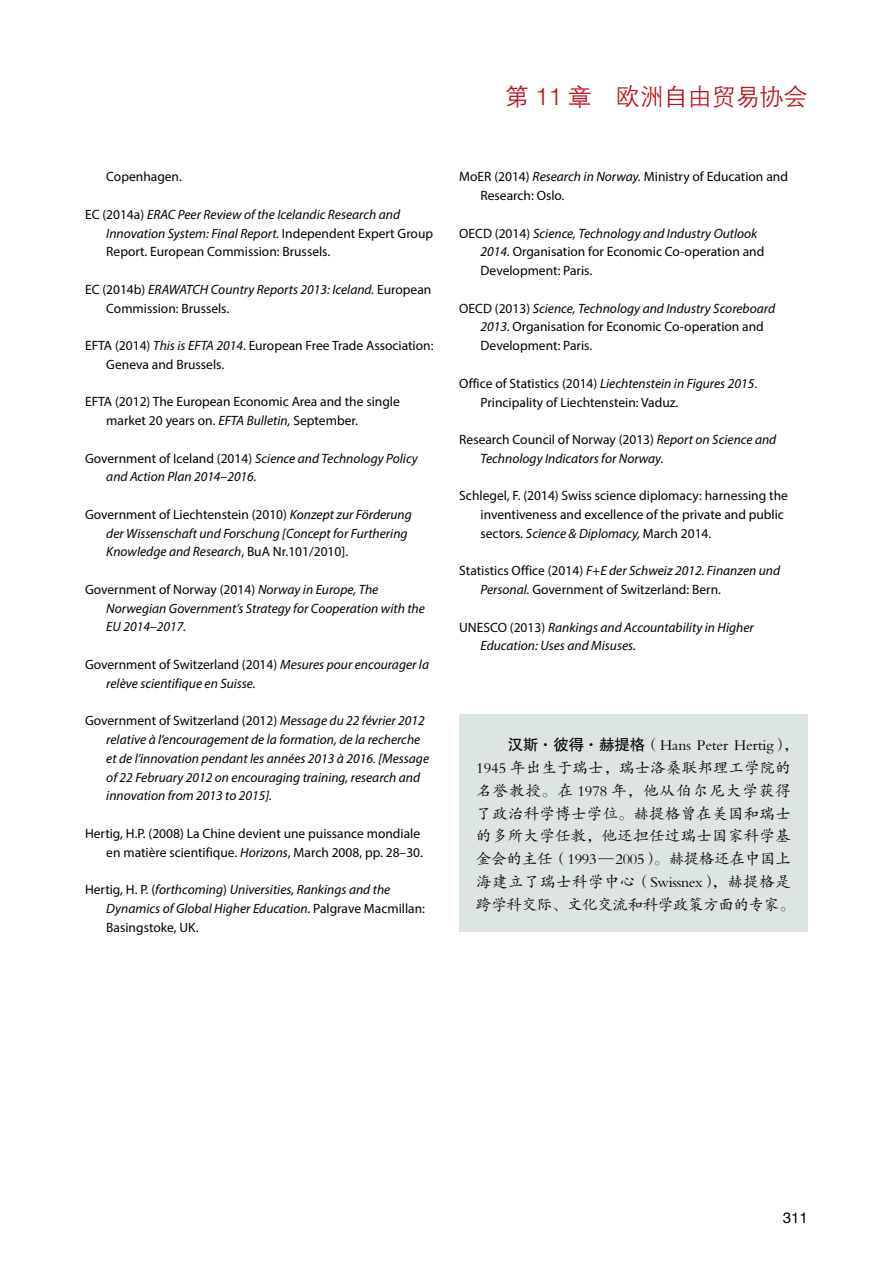
<style>
.page{position:relative;width:893px;height:1263px;background:#fff}
.page>*{position:absolute;margin:0;border:0;box-sizing:border-box;transform-origin:0 0}
.t1{font:24px "FZZDXK GBK1 0";color:#bc121a}
.t2{font:15.45px/22.8px "FZKTK GBK1 0";letter-spacing:.01em;color:#000}
.t3{font:15px "FZHTK GBK1 0";color:#000}
.t4{font:italic 13.5px/18.8px "Myriad Pro";color:#000}
.t5{font:13.5px/18.8px "Myriad Pro";color:#000}
.s1{font-style:normal}
.s2{font-style:italic}
.s3{font-family:"FZHTK GBK1 0"}
</style>
<div class="page">
<div style="left:459px;top:714px;width:349px;height:217px;background:#dce4e4"></div>
<p class="t5" style="left:106px;top:167px;width:77px">Copenhagen.</p>
<p class="t4" style="left:106px;top:205px;width:328px;text-indent:-21px"><span class="s1">EC (2014a)</span> ERAC Peer Review of the Icelandic Research and<br>Innovation System: Final Report. <span class="s1">Independent Expert Group<br>Report. European Commission: Brussels.</span></p>
<p class="t5" style="left:106px;top:280px;width:327px;text-indent:-21px">EC (2014b) <span class="s2">ERAWATCH Country Reports 2013: Iceland.</span> European<br>Commission: Brussels.</p>
<p class="t5" style="left:106px;top:336px;width:329px;text-indent:-21px">EFTA (2014) <span class="s2">This is EFTA 2014</span>. European Free Trade Association:<br>Geneva and Brussels.</p>
<p class="t5" style="left:106px;top:392px;width:295px;text-indent:-21px">EFTA (2012) The European Economic Area and the single market 20 years on. <span class="s2">EFTA Bulletin,</span> September.</p>
<p class="t4" style="left:106px;top:449px;width:313px;text-indent:-21px"><span class="s1">Government of Iceland (2014)</span> Science and Technology Policy and Action Plan 2014<span class="s1">–</span>2016.</p>
<p class="t4" style="left:106px;top:505px;width:307px;text-indent:-21px"><span class="s1">Government of Liechtenstein (2010)</span> Konzept zur Förderung der Wissenschaft und Forschung [Concept for Furthering<br>Knowledge and Research<span class="s1">, BuA Nr.101/2010].</span></p>
<p class="t4" style="left:106px;top:580px;width:320px;text-indent:-21px"><span class="s1">Government of Norway (2014)</span> Norway in Europe, The<br>Norwegian Government’s Strategy for Cooperation with the<br>EU 2014<span class="s1">–</span>2017.</p>
<p class="t4" style="left:106px;top:655px;width:324px;text-indent:-21px"><span class="s1">Government of Switzerland (2014)</span> Mesures pour encourager la relève scientifique en Suisse.</p>
<p class="t4" style="left:106px;top:711px;width:324px;text-indent:-21px"><span class="s1">Government of Switzerland (2012)</span> Message du 22 février 2012 relative à l’encouragement de la formation, de la recherche et de l’innovation pendant les années 2013 à 2016. [Message of 22 February 2012 on encouraging training, research and innovation from 2013 to 2015].</p>
<p class="t5" style="left:85px;top:824px;width:339px;text-align:right">Hertig, H.P. (2008) La Chine devient une puissance mondiale en matière scientifique. <span class="s2">Horizons</span>, March 2008, pp. 28–30.</p>
<p class="t4" style="left:106px;top:880px;width:320px;text-indent:-21px"><span class="s1">Hertig, H. P. (</span>forthcoming<span class="s1">)</span> Universities, Rankings and the<br>Dynamics of Global Higher Education<span class="s1">. Palgrave Macmillan:<br>Basingstoke, UK.</span></p>
<h1 class="t1" style="left:505px;top:84px;width:304px">第 11 章 欧洲自由贸易协会</h1>
<p class="t5" style="left:480px;top:167px;width:309px;text-indent:-21px">MoER (2014) <span class="s2">Research in Norway.</span> Ministry of Education and<br>Research: Oslo.</p>
<p class="t5" style="left:480px;top:224px;width:285px;text-indent:-21px">OECD (2014) <span class="s2">Science, Technology and Industry Outlook<br>2014.</span> Organisation for Economic Co-operation and<br>Development: Paris.</p>
<p class="t5" style="left:480px;top:299px;width:296px;text-indent:-21px">OECD (2013) <span class="s2">Science, Technology and Industry Scoreboard<br>2013.</span> Organisation for Economic Co-operation and<br>Development: Paris.</p>
<p class="t5" style="left:480px;top:374px;width:278px;text-indent:-21px">Office of Statistics (2014) <span class="s2">Liechtenstein in Figures 2015</span>.<br>Principality of Liechtenstein: Vaduz.</p>
<p class="t4" style="left:480px;top:430px;width:297px;text-indent:-21px"><span class="s1">Research Council of Norway (2013)</span> Report on Science and<br>Technology Indicators for Norway.</p>
<p class="t5" style="left:480px;top:486px;width:309px;text-indent:-21px">Schlegel, F. (2014) Swiss science diplomacy: harnessing the inventiveness and excellence of the private and public sectors. <span class="s2">Science &amp; Diplomacy,</span> March 2014.</p>
<p class="t5" style="left:480px;top:561px;width:301px;text-indent:-21px">Statistics Office (2014) <span class="s2">F+E der Schweiz 2012. Finanzen und<br>Personal.</span> Government of Switzerland: Bern.</p>
<p class="t4" style="left:480px;top:617px;width:275px;text-indent:-21px"><span class="s1">UNESCO (2013)</span> Rankings and Accountability in Higher<br>Education: Uses and Misuses.</p>
<p class="t2" style="left:476px;top:734px;width:324px;text-indent:31px"><span class="s3">汉斯·彼得·赫提格</span>（Hans Peter Hertig），<br>1945 年出生于瑞士，瑞士洛桑联邦理工学院的名誉教授。在 1978 年，他从伯尔尼大学获得了政治科学博士学位。赫提格曾在美国和瑞士的多所大学任教，他还担任过瑞士国家科学基金会的主任（1993—2005）。赫提格还在中国上海建立了瑞士科学中心（Swissnex），赫提格是跨学科交际、文化交流和科学政策方面的专家。</p>
<p class="t3" style="left:783px;top:1209px;width:26px">311</p>
</div>
